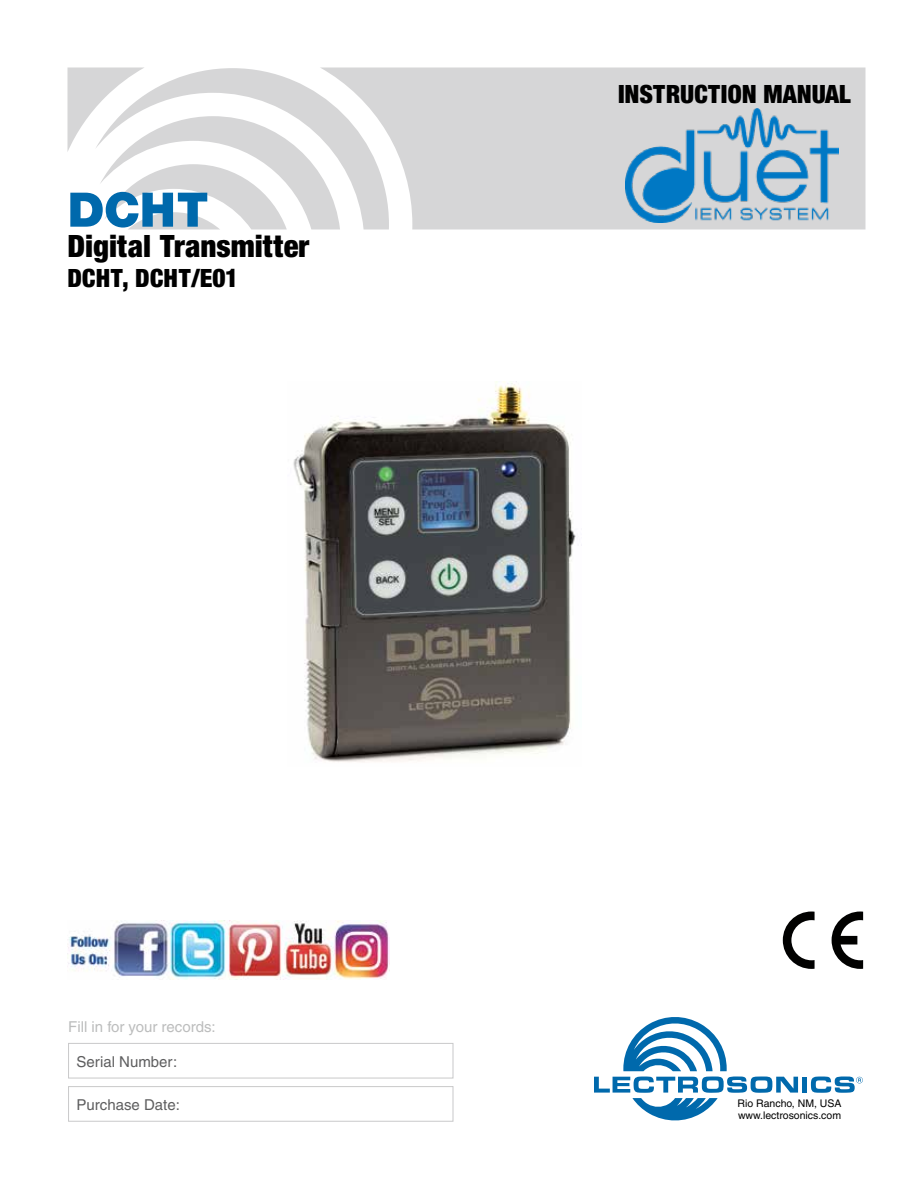
<style>
.page{position:relative;width:918px;height:1188px;background:#fff}
.page>*{position:absolute;margin:0;border:0;box-sizing:border-box;transform-origin:0 0}
.t1{font:900 51px "Sans";color:#0069ac}
.t2{font:900 condensed 33px "Sans";color:#000}
.t3{font:900 condensed 27px "Sans";color:#000}
.t4{font:15px "Helvetica";color:#5e5e5f}
.t5{font:15px "Helvetica";color:#bcbdbd}
.t6{font:10.5px/12.1px "Helvetica";color:#000}
</style>
<div class="page">
<svg style="left:68px;top:68px;width:797px;height:162px;fill:#d6d6d7"></svg>
<div style="left:68px;top:1043px;width:385px;height:35px;border:1px solid #c9c9ca"></div>
<div style="left:68px;top:1086px;width:385px;height:36px;border:1px solid #c9c9ca"></div>
<svg style="left:594px;top:1017px;width:204px;height:103px"></svg>
<div style="left:802px;top:1077px;width:5px;height:16px;background:#0069ac"></div>
<svg style="left:811px;top:1077px;width:52px;height:16px"></svg>
<img style="left:68px;top:920px;width:322px;height:60px">
<img style="left:293px;top:382px;width:283px;height:380px">
<img style="left:625px;top:109px;width:213px;height:114px">
<svg style="left:832px;top:912px;width:31px;height:57px"></svg>
<svg style="left:783px;top:912px;width:32px;height:57px"></svg>
<h1 class="t1" style="left:68px;top:179px;width:143px">DCHT</h1>
<h2 class="t2" style="left:68px;top:226px;width:244px">Digital Transmitter</h2>
<h3 class="t3" style="left:68px;top:261px;width:172px">DCHT, DCHT/E01</h3>
<h3 class="t5" style="left:68px;top:1018px;width:149px">Fill in for your records:</h3>
<h3 class="t4" style="left:77px;top:1053px;width:102px">Serial Number:</h3>
<h3 class="t4" style="left:77px;top:1096px;width:105px">Purchase Date:</h3>
<h3 class="t3" style="left:618px;top:77px;width:234px">INSTRUCTION MANUAL</h3>
<p class="t6" style="left:738px;top:1097px;width:106px">Rio Rancho, NM, USA www.lectrosonics.com</p>
</div>
